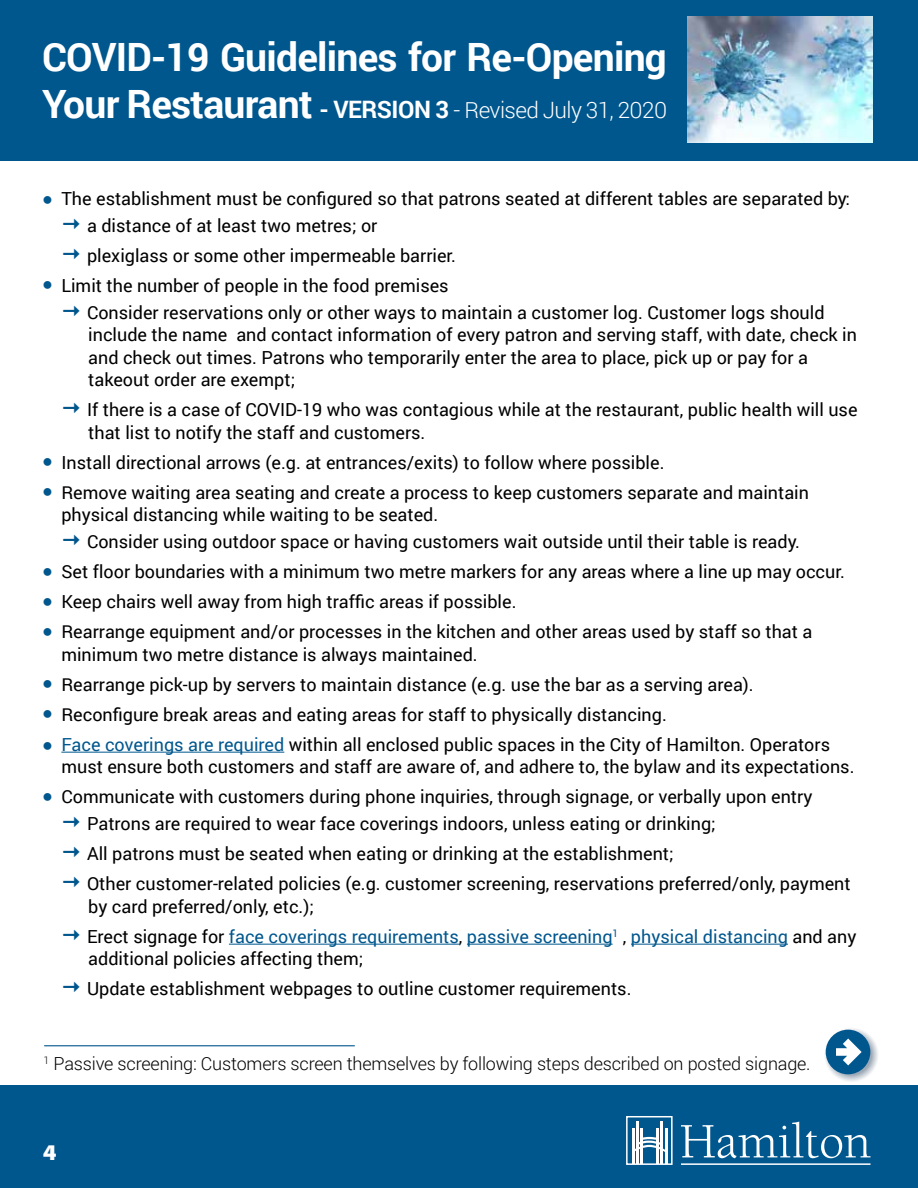
<style>
.page{position:relative;width:918px;height:1188px;background:#fff}
.page>*{position:absolute;margin:0;border:0;box-sizing:border-box;transform-origin:0 0}
.t1{font:700 39px "Roboto";letter-spacing:-.02em;color:#fff}
.t2{font:300 22.5px "Roboto";letter-spacing:-.025em;color:#fff}
.t3{font:900 semi-expanded 22.5px "Myriad Pro";color:#fff}
.t4{font:18px/30px "Roboto";color:#000}
.t5{font:18px/30px "Roboto";color:#00578e}
.t6{font:300 18px "Roboto";letter-spacing:-.01em;color:#000}
.t7{font:900 18px "Arial";color:#00578e}
.s1{font-weight:700;font-size:39px}
.s2{font-weight:700;font-size:24px}
.s3{font-size:24px}
.s4{color:#00578e}
.s5{color:#000}
</style>
<div class="page">
<div style="left:0;top:1086px;width:918px;height:102px;background:#00578e"></div>
<svg style="left:822px;top:1025px;width:58px;height:58px"></svg>
<div style="left:826px;top:1030px;width:44px;height:44px;background:#00578e;border-radius:50%"></div>
<svg style="left:836px;top:1039px;width:26px;height:26px"></svg>
<div style="left:626px;top:1116px;width:47px;height:49px;border:2px solid #fff"></div>
<hr style="left:636px;top:1121px;width:2px;height:43px;background:#fff">
<hr style="left:632px;top:1128px;width:2px;height:36px;background:#fff">
<hr style="left:640px;top:1128px;width:2px;height:36px;background:#fff">
<hr style="left:661px;top:1121px;width:2px;height:43px;background:#fff">
<hr style="left:657px;top:1128px;width:2px;height:36px;background:#fff">
<hr style="left:665px;top:1128px;width:2px;height:36px;background:#fff">
<svg style="left:634px;top:1137px;width:31px;height:15px"></svg>
<hr style="left:681px;top:1163px;width:190px;height:2px;background:#fff">
<svg style="left:681px;top:1122px;width:190px;height:36px"></svg>
<div style="left:0;top:0;width:918px;height:161px;background:#00578e"></div>
<img style="left:687px;top:17px;width:186px;height:126px">
<hr style="left:61px;top:752px;width:103px;height:1px;background:#00578e">
<hr style="left:164px;top:752px;width:120px;height:1px;background:#00578e">
<hr style="left:229px;top:944px;width:230px;height:1px;background:#00578e">
<hr style="left:467px;top:944px;width:146px;height:1px;background:#00578e">
<hr style="left:631px;top:944px;width:157px;height:1px;background:#00578e">
<hr style="left:44px;top:1045px;width:311px;height:1px;background:#00578e">
<h1 class="t1" style="left:42px;top:30px;width:626px">COVID-19 Guidelines for Re-Opening</h1>
<p class="t2" style="left:42px;top:94px;width:626px"><span class="s1">Your Restaurant</span> <span class="s2">- VERSION 3</span> <span class="s3">-</span> Revised July 31, 2020</p>
<p class="t7" style="left:42px;top:185px;width:12px">●</p>
<p class="t7" style="left:42px;top:271px;width:12px">●</p>
<p class="t7" style="left:42px;top:448px;width:12px">●</p>
<p class="t7" style="left:42px;top:478px;width:12px">●</p>
<p class="t7" style="left:42px;top:557px;width:12px">●</p>
<p class="t7" style="left:42px;top:587px;width:12px">●</p>
<p class="t7" style="left:42px;top:617px;width:12px">●</p>
<p class="t7" style="left:42px;top:670px;width:12px">●</p>
<p class="t7" style="left:42px;top:700px;width:12px">●</p>
<p class="t7" style="left:42px;top:731px;width:12px">●</p>
<p class="t7" style="left:42px;top:782px;width:12px">●</p>
<p class="t4" style="left:87px;top:184px;width:765px;line-height:27px;text-indent:-26px">The establishment must be configured so that patrons seated at different tables are separated by: a distance of at least two metres; or</p>
<p class="t4" style="left:61px;top:240px;width:396px;text-indent:26px">plexiglass or some other impermeable barrier.<br>Limit the number of people in the food premises</p>
<p class="t4" style="left:87px;top:301px;width:772px;line-height:22.5px">Consider reservations only or other ways to maintain a customer log. Customer logs should include the name and contact information of every patron and serving staff, with date, check in and check out times. Patrons who temporarily enter the area to place, pick up or pay for a takeout order are exempt;</p>
<p class="t4" style="left:87px;top:398px;width:772px;line-height:22.5px">If there is a case of COVID-19 who was contagious while at the restaurant, public health will use that list to notify the staff and customers.</p>
<p class="t4" style="left:61px;top:447px;width:749px">Install directional arrows (e.g. at entrances/exits) to follow where possible.<br>Remove waiting area seating and create a process to keep customers separate and maintain</p>
<p class="t4" style="left:87px;top:501px;width:715px;line-height:27px;text-indent:-26px">physical distancing while waiting to be seated.<br>Consider using outdoor space or having customers wait outside until their table is ready.</p>
<p class="t4" style="left:61px;top:556px;width:785px">Set floor boundaries with a minimum two metre markers for any areas where a line up may occur.<br>Keep chairs well away from high traffic areas if possible.<br>Rearrange equipment and/or processes in the kitchen and other areas used by staff so that a</p>
<p class="t4" style="left:61px;top:639px;width:770px">minimum two metre distance is always maintained.<br>Rearrange pick-up by servers to maintain distance (e.g. use the bar as a serving area).<br>Reconfigure break areas and eating areas for staff to physically distancing.<br><span class="s4">Face coverings are required</span> within all enclosed public spaces in the City of Hamilton. Operators</p>
<p class="t4" style="left:61px;top:751px;width:795px">must ensure both customers and staff are aware of, and adhere to, the bylaw and its expectations.<br>Communicate with customers during phone inquiries, through signage, or verbally upon entry</p>
<p class="t4" style="left:87px;top:808px;width:765px">Patrons are required to wear face coverings indoors, unless eating or drinking;<br>All patrons must be seated when eating or drinking at the establishment;<br>Other customer-related policies (e.g. customer screening, reservations preferred/only, payment</p>
<p class="t5" style="left:87px;top:891px;width:771px"><span class="s5">by card preferred/only, etc.);<br>Erect signage for</span> face coverings requirements<span class="s5">,</span> passive screening<sup>1</sup> <span class="s5">,</span> physical distancing <span class="s5">and any</span></p>
<p class="t4" style="left:87px;top:943px;width:546px">additional policies affecting them;<br>Update establishment webpages to outline customer requirements.</p>
<p class="t6" style="left:43px;top:1051px;width:769px"><sup>1</sup> Passive screening: Customers screen themselves by following steps described on posted signage.</p>
<p class="t3" style="left:43px;top:1137px;width:15px">4</p>
</div>
